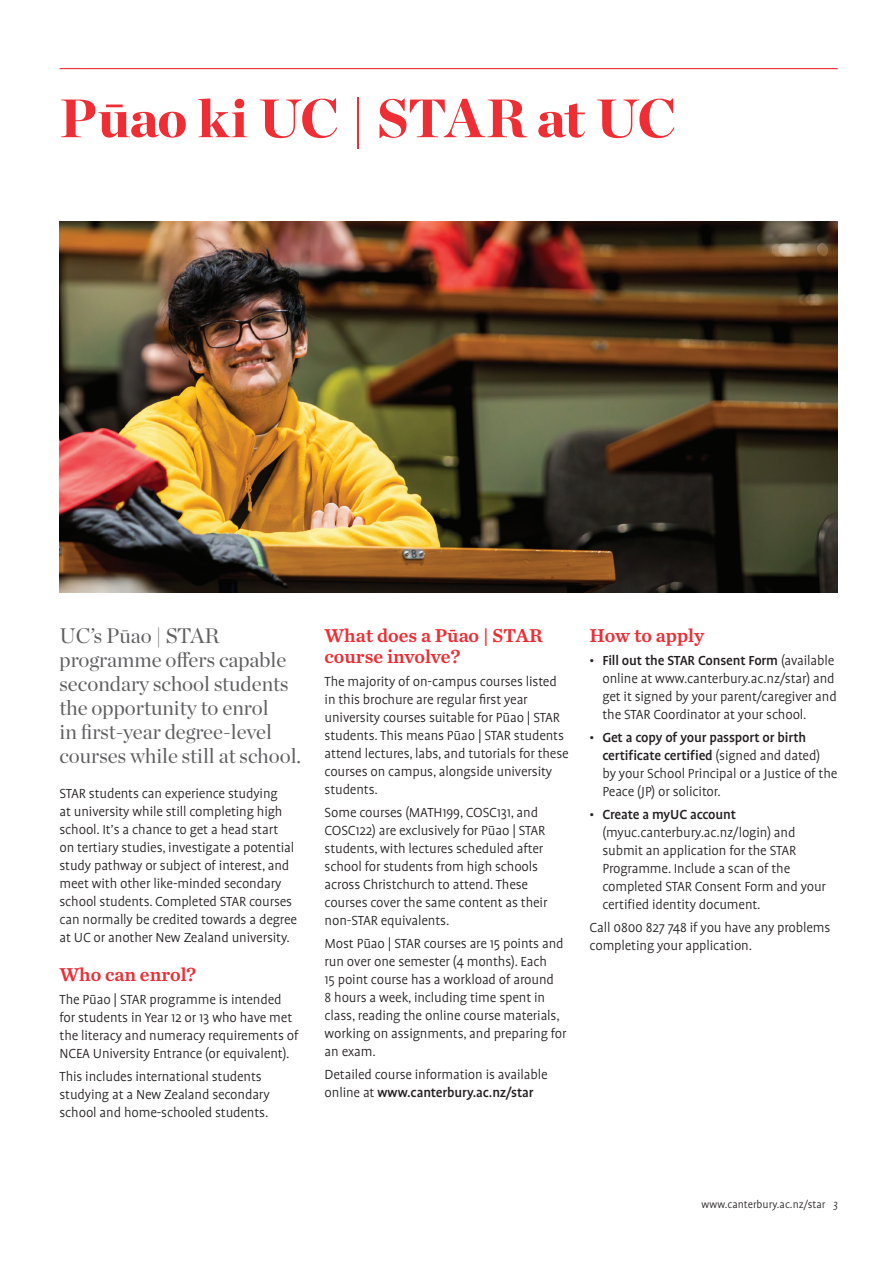
<style>
.page{position:relative;width:893px;height:1263px;background:#fff}
.page>*{position:absolute;margin:0;border:0;box-sizing:border-box;transform-origin:0 0}
.t1{font:900 54px "Chronicle Display";letter-spacing:-.02em;color:#ee2d34}
.t2{font:21px/24px "Chronicle Display";color:#5f5f62}
.t3{font:19.5px/21px "Chronicle Text G4 Semi";color:#ee2d34}
.t4{font:300 15px/18px "Profile Pro";letter-spacing:-.01em;color:#231f20}
.t5{font:300 12px "Profile Pro";color:#231f20}
.s1{font-weight:500}
.s2{font-style:italic}
</style>
<div class="page">
<hr style="left:60px;top:68px;width:778px;height:1px;background:#ee2d34">
<img style="left:60px;top:222px;width:778px;height:370px">
<h1 class="t1" style="left:60px;top:74px;width:619px">Pūao ki UC | STAR at UC</h1>
<h2 class="t2" style="left:60px;top:622px;width:243px">UC’s Pūao | STAR programme offers capable secondary school students the opportunity to enrol<br>in first-year degree-level courses while still at school.</h2>
<p class="t4" style="left:60px;top:785px;width:239px">STAR students can experience studying<br>at university while still completing high school. It’s a chance to get a head start<br>on tertiary studies, investigate a potential study pathway or subject of interest, and meet with other like-minded secondary school students. Completed STAR courses can normally be credited towards a degree at UC or another New Zealand university.</p>
<h3 class="t3" style="left:60px;top:963px;width:138px">Who can enrol?</h3>
<p class="t4" style="left:60px;top:991px;width:241px">The Pūao | STAR programme is intended for students in Year 12 or 13 who have met the literacy and numeracy requirements of NCEA University Entrance (or equivalent).</p>
<p class="t4" style="left:60px;top:1068px;width:212px">This includes international students studying at a New Zealand secondary school and home-schooled students.</p>
<h3 class="t3" style="left:325px;top:624px;width:220px">What does a Pūao | STAR course involve?</h3>
<p class="t4" style="left:325px;top:673px;width:246px">The majority of on-campus courses listed in this brochure are regular first year university courses suitable for Pūao | STAR students. This means Pūao | STAR students attend lectures, labs, and tutorials for these courses on campus, alongside university students.</p>
<p class="t4" style="left:325px;top:804px;width:224px">Some courses (MATH199, COSC131, and COSC122) are exclusively for Pūao | STAR students, with lectures scheduled after school for students from high schools across Christchurch to attend. These courses cover the same content as their non-STAR equivalents.</p>
<p class="t4" style="left:325px;top:935px;width:244px">Most Pūao | STAR courses are 15 points and run over one semester (4 months). Each<br>15 point course has a workload of around<br>8 hours a week, including time spent in class, reading the online course materials, working on assignments, and preparing for an exam.</p>
<p class="t4" style="left:325px;top:1066px;width:225px">Detailed course information is available online at <span class="s1">www.canterbury.ac.nz/star</span></p>
<h3 class="t3" style="left:590px;top:624px;width:116px">How to apply</h3>
<p class="t4" style="left:602px;top:652px;width:236px;text-indent:-13px">• <span class="s1">Fill out the STAR Consent Form</span> (available online at www.canterbury.ac.nz/star) and get it signed by your parent/caregiver and the STAR Coordinator at your school.</p>
<p class="t4" style="left:602px;top:729px;width:237px;text-indent:-13px">• <span class="s1">Get a copy of your passport or birth certificate certified</span> (signed and dated) by your School Principal or a Justice of the Peace (JP) or solicitor.</p>
<p class="t4" style="left:602px;top:806px;width:225px;text-indent:-13px">• <span class="s1">Create a myUC account </span>(myuc.canterbury.ac.nz/login) and submit an application for the STAR<br>Programme. Include a scan of the completed STAR Consent Form and your certified identity document.</p>
<p class="t4" style="left:590px;top:919px;width:242px">Call 0800 827 748 if you have any problems completing your application.</p>
<p class="t5" style="left:701px;top:1197px;width:138px">www.canterbury.ac.nz/star <span class="s2">3</span></p>
</div>
